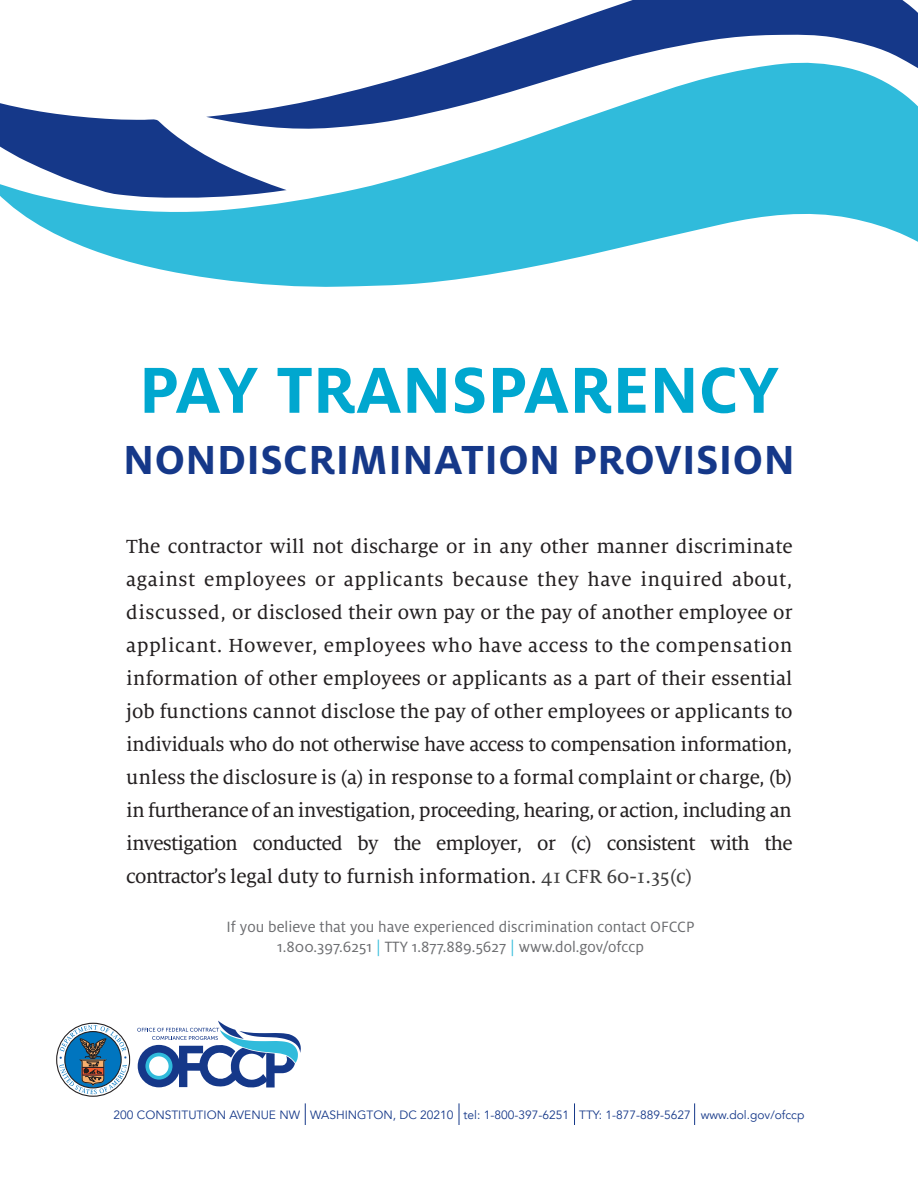
<style>
.page{position:relative;width:918px;height:1188px;background:#fff}
.page>*{position:absolute;margin:0;border:0;box-sizing:border-box;transform-origin:0 0}
.t1{font:700 72px "Milo OT";color:#00a7cf}
.t2{font:700 45px "Milo OT";letter-spacing:.01em;color:#153889}
.t3{font:21px/33px "Milo Serif OT Text";color:#231f20;text-align:justify}
.t4{font:16.5px/19.8px "Milo OT";color:#6c6d70;text-align:center}
.t5{font:12px "Avenir";color:#153889}
.s1{color:#404040}
.s2{color:#30bbdb}
</style>
<div class="page">
<svg style="left:452px;top:0;width:466px;height:62px;fill:#153889"></svg>
<svg style="left:0;top:62px;width:918px;height:225px;fill:#30bbdb"></svg>
<svg style="left:137px;top:1021px;width:164px;height:67px"></svg>
<div style="left:56px;top:1023px;width:74px;height:74px;border:1px solid #231f20;border-radius:50%"></div>
<svg style="left:59px;top:1025px;width:68px;height:69px"></svg>
<svg style="left:459px;top:1103px;width:1px;height:22px"></svg>
<svg style="left:305px;top:1103px;width:1px;height:22px"></svg>
<svg style="left:574px;top:1103px;width:1px;height:22px"></svg>
<svg style="left:694px;top:1103px;width:1px;height:22px"></svg>
<h1 class="t1" style="left:139px;top:349px;width:642px">PAY TRANSPARENCY</h1>
<h2 class="t2" style="left:123px;top:435px;width:673px">NONDISCRIMINATION PROVISION</h2>
<p class="t3" style="left:126px;top:530px;width:668px">The contractor will not discharge or in any other manner discriminate against employees or applicants because they have inquired about, discussed, or disclosed their own pay or the pay of another employee or applicant. However, employees who have access to the compensation information of other employees or applicants as a part of their essential job functions cannot disclose the pay of other employees or applicants to individuals who do not otherwise have access to compensation information, unless the disclosure is (a) in response to a formal complaint or charge, (b) in furtherance of an investigation, proceeding, hearing, or action, including an investigation conducted by the employer, or (c) consistent with the contractor’s legal duty to furnish information. <span class="s1">41 CFR 60-1.35(c)</span></p>
<p class="t4" style="left:227px;top:917px;width:470px">If you believe that you have experienced discrimination contact OFCCP<br>1.800.397.6251 <span class="s2">|</span> TTY 1.877.889.5627 <span class="s2">|</span> www.dol.gov/ofccp</p>
<p class="t5" style="left:114px;top:1108px;width:692px">200 CONSTITUTION AVENUE NW WASHINGTON, DC 20210 tel: 1-800-397-6251 TTY: 1-877-889-5627 www.dol.gov/ofccp</p>
</div>
